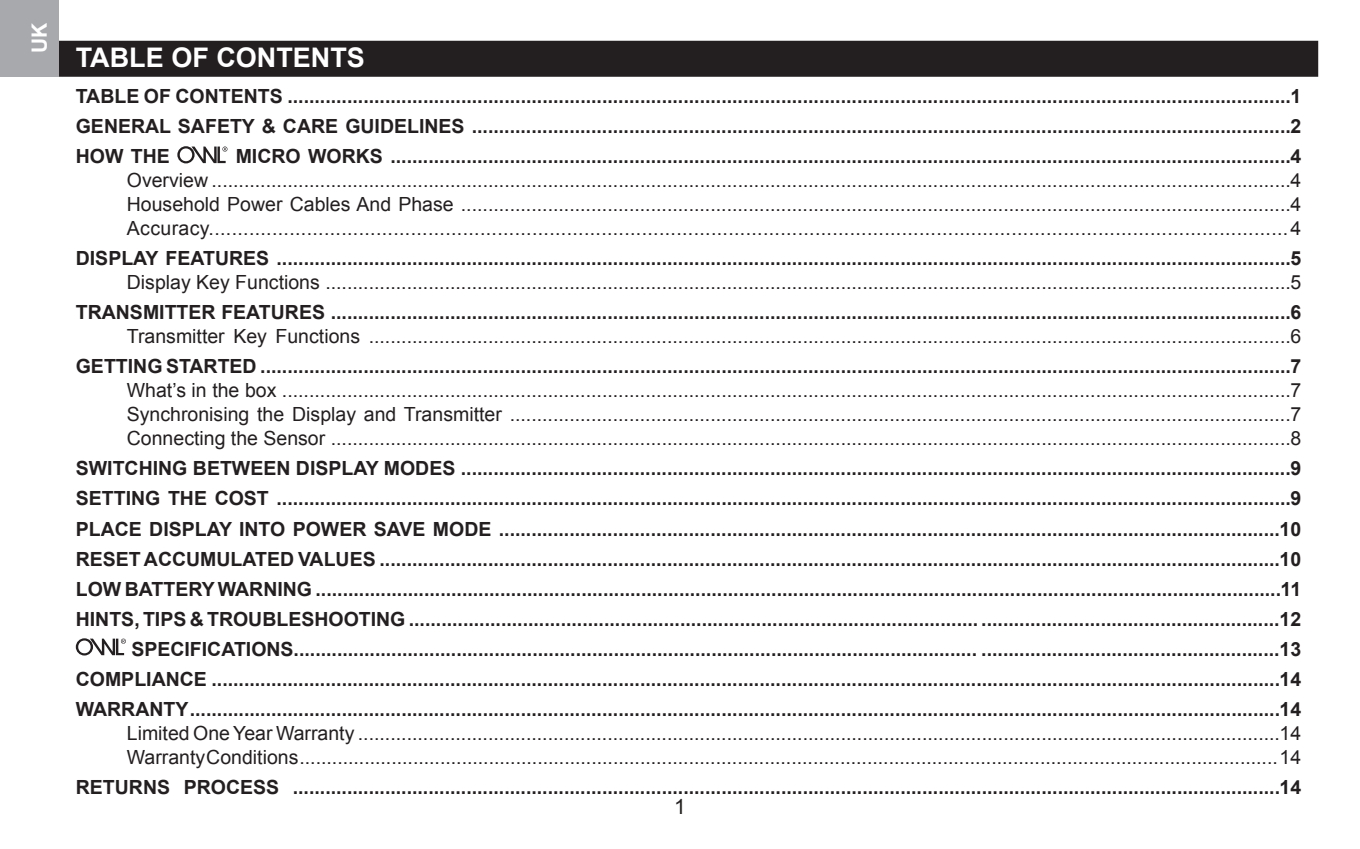
<style>
.page{position:relative;width:1360px;height:849px;background:#fff}
.page>*{position:absolute;margin:0;border:0;box-sizing:border-box;transform-origin:0 0}
.t1{font:700 27px "Arial";color:#fff}
.t2{font:700 21px "Arial";color:#fff}
.t3{font:21px "Arial";color:#231f20}
.t4{font:700 19.5px/30px "Arial";color:#231f20;text-align:justify}
.t5{font:19.5px/24px "Arial";color:#231f20;text-align:justify}
</style>
<div class="page">
<div style="left:59px;top:41px;width:1258px;height:36px;background:#231f20"></div>
<svg style="left:177px;top:146px;width:50px;height:17px"></svg>
<svg style="left:76px;top:638px;width:50px;height:17px"></svg>
<div style="left:0;top:0;width:59px;height:77px;background:#a8a9ad"></div>
<p class="t2" style="left:28px;top:53px;width:32px;rotate:-90deg">UK</p>
<h1 class="t1" style="left:76px;top:43px;width:291px">TABLE OF CONTENTS</h1>
<p class="t4" style="left:76px;top:82px;width:1226px">TABLE OF CONTENTS .........................................................................................................................................................................................1<br>GENERAL SAFETY &amp; CARE GUIDELINES .......................................................................................................................................................2<br>HOW THE</p>
<p class="t4" style="left:236px;top:142px;width:1066px">MICRO WORKS ......................................................................................................................................................................4</p>
<p class="t5" style="left:127px;top:169px;width:1175px">Overview .......................................................................................................................................................................................................4<br>Household Power Cables And Phase .........................................................................................................................................................4<br>Accuracy...........................................................................................................................................................................................4</p>
<p class="t4" style="left:76px;top:244px;width:1226px">DISPLAY FEATURES ...........................................................................................................................................................................................5</p>
<p class="t5" style="left:127px;top:271px;width:1175px">Display Key Functions ..................................................................................................................................................................................5</p>
<p class="t4" style="left:76px;top:298px;width:1226px">TRANSMITTER FEATURES .................................................................................................................................................................................6</p>
<p class="t5" style="left:127px;top:325px;width:1175px">Transmitter Key Functions ..........................................................................................................................................................................6</p>
<p class="t4" style="left:76px;top:352px;width:1226px">GETTING STARTED ..............................................................................................................................................................................................7</p>
<p class="t5" style="left:127px;top:379px;width:1175px">What’s in the box ..........................................................................................................................................................................................7<br>Synchronising the Display and Transmitter ................................................................................................................................................7<br>Connecting the Sensor .................................................................................................................................................................................8</p>
<p class="t4" style="left:76px;top:454px;width:1226px;text-align:right">SWITCHING BETWEEN DISPLAY MODES .........................................................................................................................................................9<br>SETTING THE COST ...........................................................................................................................................................................................9<br>PLACE DISPLAY INTO POWER SAVE MODE ................................................................................................................................................10<br>RESET ACCUMULATED VALUES ......................................................................................................................................................................10<br>LOW BATTERY WARNING ..................................................................................................................................................................................11<br>HINTS, TIPS &amp; TROUBLESHOOTING ......................................................................................................... .......................................................12<br>SPECIFICATIONS.............................................................................................................................. .......................................................13<br>COMPLIANCE .....................................................................................................................................................................................................14<br>WARRANTY .........................................................................................................................................................................................................14</p>
<p class="t5" style="left:127px;top:721px;width:1175px">Limited One Year Warranty ..........................................................................................................................................................................14<br>Warranty Conditions .....................................................................................................................................................................................14</p>
<p class="t4" style="left:76px;top:772px;width:1226px">RETURNS PROCESS ......................................................................................................................................................................................14</p>
<p class="t3" style="left:674px;top:795px;width:13px">1</p>
</div>
